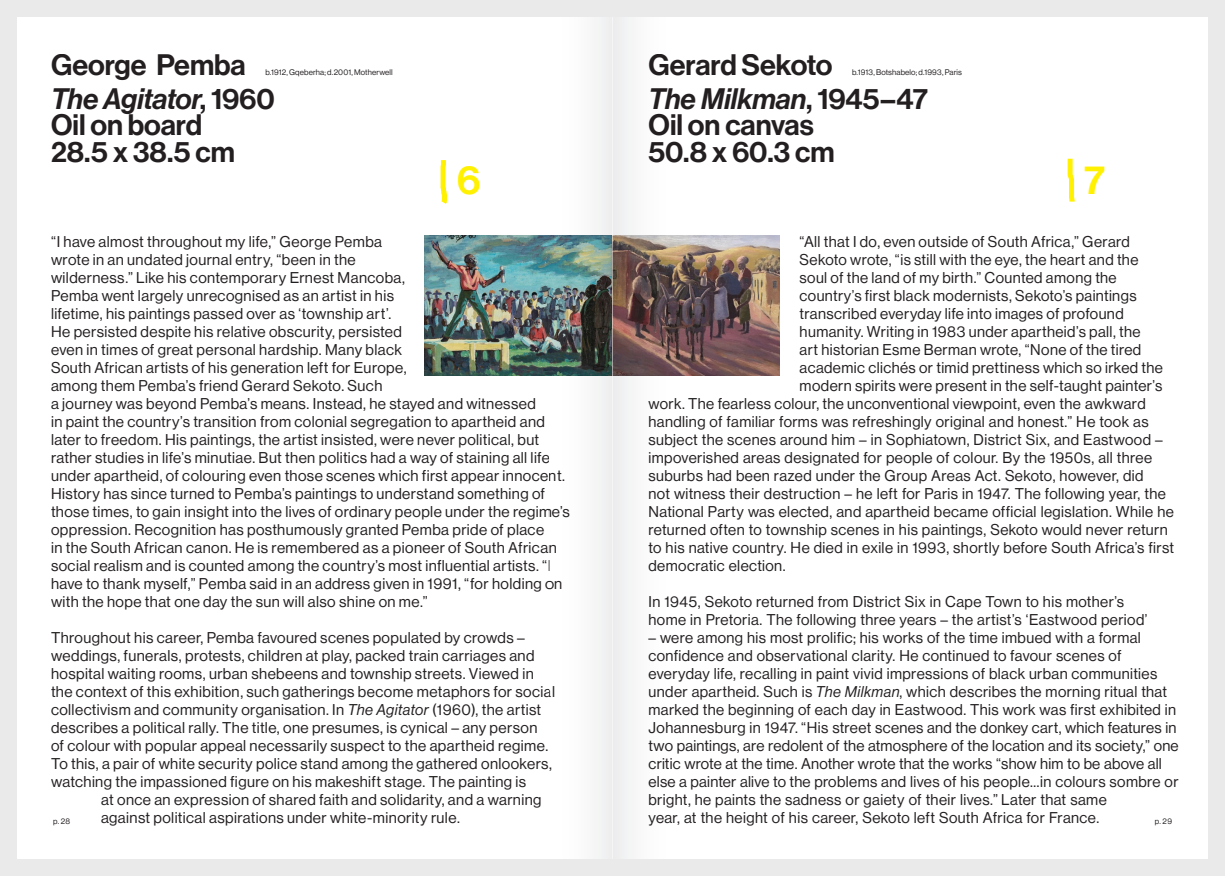
<style>
.page{position:relative;width:1225px;height:876px;background:#eaeaea}
.page>*{position:absolute;margin:0;border:0;box-sizing:border-box;transform-origin:0 0}
.t1{font:500 40px "Neue Haas Grotesk Display Pro 65";color:#fff101}
.t2{font:500 29px/26.4px "Neue Haas Grotesk Display Pro 65";color:#231f20}
.t3{font:italic 500 29px "Neue Haas Grotesk Display Pro 66";letter-spacing:-.005em;color:#231f20}
.t4{font:15.3px/18px "Neue Haas Grotesk Display Pro 55 Roman";letter-spacing:.025em;color:#231f20}
.t5{font:8px "Neue Haas Grotesk Display Pro 55 Roman";letter-spacing:.015em;color:#231f20}
.s1{font-family:"Neue Haas Grotesk Display Pro 65";font-style:normal}
.s2{font-family:"Neue Haas Grotesk Display Pro 56";font-style:italic}
</style>
<div class="page">
<div style="left:17px;top:17px;width:1191px;height:842px;background:#fff"></div>
<img style="left:424px;top:235px;width:356px;height:140px">
<svg style="left:440px;top:160px;width:7px;height:44px"></svg>
<svg style="left:1067px;top:158px;width:8px;height:44px"></svg>
<svg style="left:549px;top:17px;width:127px;height:842px"></svg>
<hr style="left:612px;top:17px;width:1px;height:842px;background:#fff">
<h2 class="t2" style="left:51px;top:52px;width:196px">George Pemba</h2>
<p class="t5" style="left:265px;top:68px;width:129px">b.1912, Gqeberha; d.2001, Motherwell</p>
<h2 class="t3" style="left:51px;top:82px;width:225px">The Agitator<span class="s1">, 1960</span></h2>
<h2 class="t2" style="left:51px;top:112px;width:185px">Oil on board<br>28.5 x 38.5 cm</h2>
<h2 class="t2" style="left:648px;top:52px;width:185px">Gerard Sekoto</h2>
<p class="t5" style="left:852px;top:68px;width:111px">b.1913, Botshabelo; d.1993, Paris</p>
<h2 class="t3" style="left:648px;top:82px;width:281px">The Milkman<span class="s1">, 1945–47</span></h2>
<h2 class="t2" style="left:648px;top:112px;width:188px">Oil on canvas<br>50.8 x 60.3 cm</h2>
<h1 class="t1" style="left:456px;top:156px;width:25px">6</h1>
<h1 class="t1" style="left:1084px;top:156px;width:23px">7</h1>
<p class="t4" style="left:51px;top:233px;width:520px">“I have almost throughout my life,” George Pemba<br>wrote in an undated journal entry, “been in the<br>wilderness.” Like his contemporary Ernest Mancoba,<br>Pemba went largely unrecognised as an artist in his<br>lifetime, his paintings passed over as ‘township art’.<br>He persisted despite his relative obscurity, persisted<br>even in times of great personal hardship. Many black<br>South African artists of his generation left for Europe,<br>among them Pemba’s friend Gerard Sekoto. Such<br>a journey was beyond Pemba’s means. Instead, he stayed and witnessed<br>in paint the country’s transition from colonial segregation to apartheid and later to freedom. His paintings, the artist insisted, were never political, but rather studies in life’s minutiae. But then politics had a way of staining all life under apartheid, of colouring even those scenes which first appear innocent.<br>History has since turned to Pemba’s paintings to understand something of those times, to gain insight into the lives of ordinary people under the regime’s oppression. Recognition has posthumously granted Pemba pride of place<br>in the South African canon. He is remembered as a pioneer of South African social realism and is counted among the country’s most influential artists. “I have to thank myself,” Pemba said in an address given in 1991, “for holding on with the hope that one day the sun will also shine on me.”</p>
<p class="t4" style="left:51px;top:629px;width:505px">Throughout his career, Pemba favoured scenes populated by crowds – weddings, funerals, protests, children at play, packed train carriages and hospital waiting rooms, urban shebeens and township streets. Viewed in the context of this exhibition, such gatherings become metaphors for social collectivism and community organisation. In <span class="s2">The Agitator</span> (1960), the artist describes a political rally. The title, one presumes, is cynical – any person<br>of colour with popular appeal necessarily suspect to the apartheid regime.<br>To this, a pair of white security police stand among the gathered onlookers, watching the impassioned figure on his makeshift stage. The painting is</p>
<p class="t4" style="left:101px;top:791px;width:442px">at once an expression of shared faith and solidarity, and a warning against political aspirations under white-minority rule.</p>
<p class="t4" style="left:799px;top:233px;width:332px">“All that I do, even outside of South Africa,” Gerard</p>
<p class="t4" style="left:799px;top:251px;width:340px">Sekoto wrote, “is still with the eye, the heart and the</p>
<p class="t4" style="left:799px;top:269px;width:318px">soul of the land of my birth.” Counted among the</p>
<p class="t4" style="left:799px;top:287px;width:338px">country’s first black modernists, Sekoto’s paintings</p>
<p class="t4" style="left:799px;top:305px;width:326px">transcribed everyday life into images of profound</p>
<p class="t4" style="left:799px;top:323px;width:342px">humanity. Writing in 1983 under apartheid’s pall, the</p>
<p class="t4" style="left:799px;top:341px;width:343px">art historian Esme Berman wrote, “None of the tired</p>
<p class="t4" style="left:799px;top:359px;width:365px">academic clichés or timid prettiness which so irked the</p>
<p class="t4" style="left:799px;top:377px;width:364px">modern spirits were present in the self-taught painter’s</p>
<p class="t4" style="left:648px;top:395px;width:499px">work. The fearless colour, the unconventional viewpoint, even the awkward</p>
<p class="t4" style="left:648px;top:413px;width:501px">handling of familiar forms was refreshingly original and honest.” He took as</p>
<p class="t4" style="left:648px;top:431px;width:516px">subject the scenes around him – in Sophiatown, District Six, and Eastwood –</p>
<p class="t4" style="left:648px;top:449px;width:505px">impoverished areas designated for people of colour. By the 1950s, all three</p>
<p class="t4" style="left:648px;top:467px;width:496px">suburbs had been razed under the Group Areas Act. Sekoto, however, did</p>
<p class="t4" style="left:648px;top:485px;width:519px">not witness their destruction – he left for Paris in 1947. The following year, the</p>
<p class="t4" style="left:648px;top:503px;width:527px">National Party was elected, and apartheid became official legislation. While he</p>
<p class="t4" style="left:648px;top:521px;width:521px">returned often to township scenes in his paintings, Sekoto would never return</p>
<p class="t4" style="left:648px;top:539px;width:527px">to his native country. He died in exile in 1993, shortly before South Africa’s first</p>
<p class="t4" style="left:648px;top:557px;width:139px">democratic election.</p>
<p class="t4" style="left:648px;top:593px;width:500px">In 1945, Sekoto returned from District Six in Cape Town to his mother’s home in Pretoria. The following three years – the artist’s ‘Eastwood period’</p>
<p class="t4" style="left:648px;top:629px;width:532px">– were among his most prolific; his works of the time imbued with a formal confidence and observational clarity. He continued to favour scenes of everyday life, recalling in paint vivid impressions of black urban communities under apartheid. Such is <span class="s2">The Milkman</span>, which describes the morning ritual that marked the beginning of each day in Eastwood. This work was first exhibited in Johannesburg in 1947. “His street scenes and the donkey cart, which features in two paintings, are redolent of the atmosphere of the location and its society,” one critic wrote at the time. Another wrote that the works “show him to be above all else a painter alive to the problems and lives of his people…in colours sombre or bright, he paints the sadness or gaiety of their lives.” Later that same<br>year, at the height of his career, Sekoto left South Africa for France.</p>
<p class="t5" style="left:53px;top:816px;width:19px">p. 28</p>
<p class="t5" style="left:1154px;top:816px;width:19px">p. 29</p>
</div>
